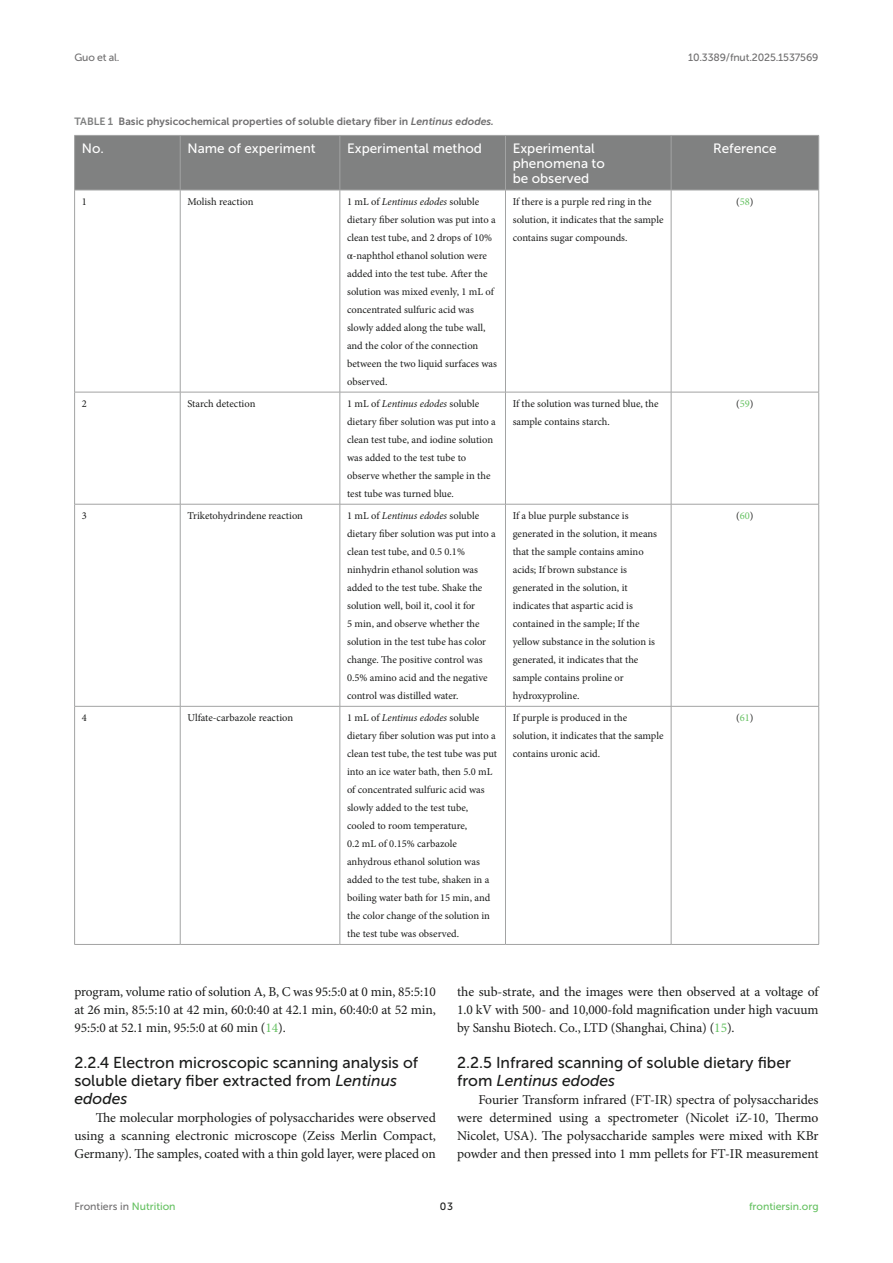
<style>
.page{position:relative;width:893px;height:1263px;background:#fff}
.page>*{position:absolute;margin:0;border:0;box-sizing:border-box;transform-origin:0 0}
.HEAD_3{font:15.75px/18px "Museo Sans 500";color:#1b1c1b}
.TEXT{font:13.5px/18px "Minion Pro";letter-spacing:-.005em;color:#1b1c1b;text-align:justify}
.TB_CH{font:13.5px/15px "Museo Sans 500";color:#fff}
.TB_TX{font:10.5px/18px "Minion Pro";letter-spacing:-.005em;color:#1b1c1b}
.TT{font:10.5px "Museo Sans 700";color:#706f70}
.t1{font:10.5px "Museo Sans 500";letter-spacing:-.015em;color:#706f70}
.t2{font:10.5px "Museo Sans 500";color:#65c161}
.t3{font:10.5px "Museo Sans 500";color:#1b1c1b}
.s1{color:#7e7f7f}
.s2{font-style:italic}
.s3{font-family:"STIX General"}
.s4{color:#65c161}
</style>
<div class="page">
<div style="left:75px;top:136px;width:743px;height:54px;background:#808181"></div>
<hr style="left:505px;top:504px;width:166px;height:1px;background:#a2a3a3">
<hr style="left:505px;top:706px;width:166px;height:1px;background:#a2a3a3">
<hr style="left:505px;top:944px;width:166px;height:1px;background:#a2a3a3">
<hr style="left:505px;top:392px;width:1px;height:112px;background:#a2a3a3">
<hr style="left:340px;top:504px;width:165px;height:1px;background:#a2a3a3">
<hr style="left:505px;top:504px;width:1px;height:202px;background:#a2a3a3">
<hr style="left:340px;top:706px;width:165px;height:1px;background:#a2a3a3">
<hr style="left:505px;top:706px;width:1px;height:238px;background:#a2a3a3">
<hr style="left:340px;top:944px;width:165px;height:1px;background:#a2a3a3">
<hr style="left:340px;top:392px;width:1px;height:112px;background:#a2a3a3">
<hr style="left:180px;top:504px;width:160px;height:1px;background:#a2a3a3">
<hr style="left:340px;top:504px;width:1px;height:202px;background:#a2a3a3">
<hr style="left:180px;top:706px;width:160px;height:1px;background:#a2a3a3">
<hr style="left:340px;top:706px;width:1px;height:238px;background:#a2a3a3">
<hr style="left:180px;top:944px;width:160px;height:1px;background:#a2a3a3">
<hr style="left:671px;top:392px;width:1px;height:112px;background:#a2a3a3">
<hr style="left:818px;top:392px;width:1px;height:112px;background:#a2a3a3">
<hr style="left:671px;top:504px;width:148px;height:1px;background:#a2a3a3">
<hr style="left:671px;top:504px;width:1px;height:202px;background:#a2a3a3">
<hr style="left:818px;top:504px;width:1px;height:202px;background:#a2a3a3">
<hr style="left:671px;top:706px;width:148px;height:1px;background:#a2a3a3">
<hr style="left:671px;top:706px;width:1px;height:238px;background:#a2a3a3">
<hr style="left:818px;top:706px;width:1px;height:238px;background:#a2a3a3">
<hr style="left:671px;top:944px;width:148px;height:1px;background:#a2a3a3">
<hr style="left:74px;top:392px;width:1px;height:112px;background:#a2a3a3">
<hr style="left:180px;top:392px;width:1px;height:112px;background:#a2a3a3">
<hr style="left:74px;top:504px;width:106px;height:1px;background:#a2a3a3">
<hr style="left:74px;top:504px;width:1px;height:202px;background:#a2a3a3">
<hr style="left:180px;top:504px;width:1px;height:202px;background:#a2a3a3">
<hr style="left:74px;top:706px;width:106px;height:1px;background:#a2a3a3">
<hr style="left:74px;top:706px;width:1px;height:238px;background:#a2a3a3">
<hr style="left:180px;top:706px;width:1px;height:238px;background:#a2a3a3">
<hr style="left:74px;top:944px;width:106px;height:1px;background:#a2a3a3">
<hr style="left:180px;top:135px;width:160px;height:1px;background:#a2a3a3">
<hr style="left:180px;top:190px;width:160px;height:1px;background:#a2a3a3">
<hr style="left:340px;top:135px;width:165px;height:1px;background:#a2a3a3">
<hr style="left:340px;top:136px;width:1px;height:54px;background:#a2a3a3">
<hr style="left:340px;top:190px;width:165px;height:1px;background:#a2a3a3">
<hr style="left:505px;top:135px;width:166px;height:1px;background:#a2a3a3">
<hr style="left:505px;top:136px;width:1px;height:54px;background:#a2a3a3">
<hr style="left:505px;top:190px;width:166px;height:1px;background:#a2a3a3">
<hr style="left:671px;top:135px;width:148px;height:1px;background:#a2a3a3">
<hr style="left:671px;top:136px;width:1px;height:54px;background:#a2a3a3">
<hr style="left:818px;top:136px;width:1px;height:54px;background:#a2a3a3">
<hr style="left:671px;top:190px;width:148px;height:1px;background:#a2a3a3">
<hr style="left:74px;top:135px;width:106px;height:1px;background:#a2a3a3">
<hr style="left:74px;top:136px;width:1px;height:54px;background:#a2a3a3">
<hr style="left:180px;top:136px;width:1px;height:54px;background:#a2a3a3">
<hr style="left:74px;top:190px;width:106px;height:1px;background:#a2a3a3">
<hr style="left:180px;top:392px;width:160px;height:1px;background:#a2a3a3">
<hr style="left:340px;top:190px;width:1px;height:202px;background:#a2a3a3">
<hr style="left:340px;top:392px;width:165px;height:1px;background:#a2a3a3">
<hr style="left:505px;top:190px;width:1px;height:202px;background:#a2a3a3">
<hr style="left:505px;top:392px;width:166px;height:1px;background:#a2a3a3">
<hr style="left:671px;top:190px;width:1px;height:202px;background:#a2a3a3">
<hr style="left:818px;top:190px;width:1px;height:202px;background:#a2a3a3">
<hr style="left:671px;top:392px;width:148px;height:1px;background:#a2a3a3">
<hr style="left:74px;top:190px;width:1px;height:202px;background:#a2a3a3">
<hr style="left:180px;top:190px;width:1px;height:202px;background:#a2a3a3">
<hr style="left:74px;top:392px;width:106px;height:1px;background:#a2a3a3">
<p class="t1" style="left:74px;top:51px;width:47px">Guo et al.</p>
<p class="t1" style="left:688px;top:51px;width:132px">10.3389/fnut.2025.1537569</p>
<p class="TT" style="left:74px;top:115px;width:421px"><span class="s1">TABLE 1</span> Basic physicochemical properties of soluble dietary fiber in <span class="s2">Lentinus edodes.</span></p>
<p class="TB_CH" style="left:82px;top:141px;width:24px">No.</p>
<p class="TB_CH" style="left:187px;top:141px;width:130px">Name of experiment</p>
<p class="TB_CH" style="left:347px;top:141px;width:136px">Experimental method</p>
<p class="TB_CH" style="left:513px;top:141px;width:94px">Experimental phenomena to be observed</p>
<p class="TB_CH" style="left:713px;top:141px;width:65px">Reference</p>
<p class="TB_TX" style="left:82px;top:193px;width:7px">1</p>
<p class="TB_TX" style="left:187px;top:193px;width:68px">Molish reaction</p>
<p class="TB_TX" style="left:347px;top:193px;width:151px">1 mL of <span class="s2">Lentinus edodes</span> soluble dietary fiber solution was put into a clean test tube, and 2 drops of 10% <span class="s3">α</span>-naphthol ethanol solution were added into the test tube. After the solution was mixed evenly, 1 mL of concentrated sulfuric acid was slowly added along the tube wall, and the color of the connection between the two liquid surfaces was observed.</p>
<p class="TB_TX" style="left:513px;top:193px;width:152px">If there is a purple red ring in the solution, it indicates that the sample contains sugar compounds.</p>
<p class="TB_TX" style="left:736px;top:193px;width:19px">(<span class="s4">58</span>)</p>
<p class="TB_TX" style="left:82px;top:395px;width:7px">2</p>
<p class="TB_TX" style="left:187px;top:395px;width:69px">Starch detection</p>
<p class="TB_TX" style="left:347px;top:395px;width:150px">1 mL of <span class="s2">Lentinus edodes</span> soluble dietary fiber solution was put into a clean test tube, and iodine solution was added to the test tube to observe whether the sample in the test tube was turned blue.</p>
<p class="TB_TX" style="left:513px;top:395px;width:147px">If the solution was turned blue, the sample contains starch.</p>
<p class="TB_TX" style="left:736px;top:395px;width:19px">(<span class="s4">59</span>)</p>
<p class="TB_TX" style="left:82px;top:507px;width:7px">3</p>
<p class="TB_TX" style="left:187px;top:507px;width:117px">Triketohydrindene reaction</p>
<p class="TB_TX" style="left:347px;top:507px;width:150px">1 mL of <span class="s2">Lentinus edodes</span> soluble dietary fiber solution was put into a clean test tube, and 0.5 0.1% ninhydrin ethanol solution was added to the test tube. Shake the solution well, boil it, cool it for<br>5 min, and observe whether the solution in the test tube has color change. The positive control was<br>0.5% amino acid and the negative control was distilled water.</p>
<p class="TB_TX" style="left:513px;top:507px;width:146px">If a blue purple substance is generated in the solution, it means that the sample contains amino acids; If brown substance is generated in the solution, it indicates that aspartic acid is contained in the sample; If the yellow substance in the solution is generated, it indicates that the sample contains proline or hydroxyproline.</p>
<p class="TB_TX" style="left:736px;top:507px;width:19px">(<span class="s4">60</span>)</p>
<p class="TB_TX" style="left:82px;top:709px;width:7px">4</p>
<p class="TB_TX" style="left:187px;top:709px;width:107px">Ulfate-carbazole reaction</p>
<p class="TB_TX" style="left:347px;top:709px;width:152px">1 mL of <span class="s2">Lentinus edodes</span> soluble dietary fiber solution was put into a clean test tube, the test tube was put into an ice water bath, then 5.0 mL of concentrated sulfuric acid was slowly added to the test tube, cooled to room temperature,<br>0.2 mL of 0.15% carbazole anhydrous ethanol solution was added to the test tube, shaken in a boiling water bath for 15 min, and the color change of the solution in the test tube was observed.</p>
<p class="TB_TX" style="left:513px;top:709px;width:152px">If purple is produced in the solution, it indicates that the sample contains uronic acid.</p>
<p class="TB_TX" style="left:736px;top:709px;width:19px">(<span class="s4">61</span>)</p>
<p class="TEXT" style="left:74px;top:983px;width:363px">program, volume ratio of solution A, B, C was 95:5:0 at 0 min, 85:5:10 at 26 min, 85:5:10 at 42 min, 60:0:40 at 42.1 min, 60:40:0 at 52 min, 95:5:0 at 52.1 min, 95:5:0 at 60 min (<span class="s4">14</span>).</p>
<p class="HEAD_3" style="left:74px;top:1054px;width:345px">2.2.4 Electron microscopic scanning analysis of soluble dietary fiber extracted from <span class="s2">Lentinus edodes</span></p>
<p class="TEXT" style="left:74px;top:1109px;width:363px;text-indent:21px">The molecular morphologies of polysaccharides were observed using a scanning electronic microscope (Zeiss Merlin Compact, Germany). The samples, coated with a thin gold layer, were placed on</p>
<p class="TEXT" style="left:457px;top:983px;width:363px">the sub-strate, and the images were then observed at a voltage of 1.0 kV with 500- and 10,000-fold magnification under high vacuum by Sanshu Biotech. Co., LTD (Shanghai, China) (<span class="s4">15</span>).</p>
<p class="HEAD_3" style="left:457px;top:1054px;width:335px">2.2.5 Infrared scanning of soluble dietary fiber from <span class="s2">Lentinus edodes</span></p>
<p class="TEXT" style="left:457px;top:1091px;width:363px;text-indent:21px">Fourier Transform infrared (FT-IR) spectra of polysaccharides were determined using a spectrometer (Nicolet iZ-10, Thermo Nicolet, USA). The polysaccharide samples were mixed with KBr powder and then pressed into 1 mm pellets for FT-IR measurement</p>
<p class="t1" style="left:74px;top:1200px;width:103px">Frontiers in <span class="s4">Nutrition</span></p>
<p class="t3" style="left:440px;top:1200px;width:15px">03</p>
<p class="t2" style="left:749px;top:1200px;width:71px">frontiersin.org</p>
</div>
